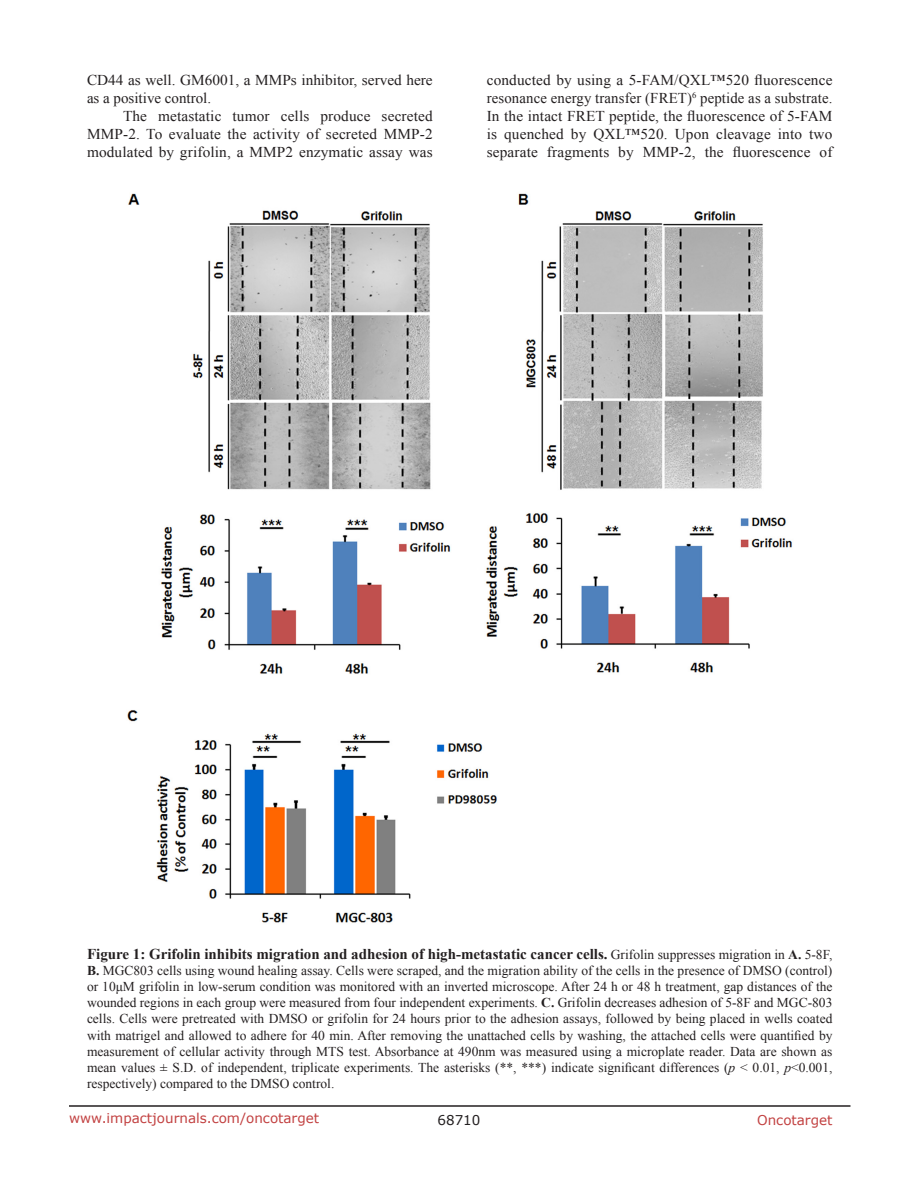
<style>
.page{position:relative;width:918px;height:1188px;background:#fff}
.page>*{position:absolute;margin:0;border:0;box-sizing:border-box;transform-origin:0 0}
.BodyText{font:15px/18px "Times New Roman";letter-spacing:.01em;color:#231f20;text-align:justify}
.figuretext{font:700 15px "Times New Roman";color:#231f20}
.figuretext-2{font:13.5px/16.2px "Times New Roman";color:#231f20;text-align:justify}
.t1{font:13.5px "Verdana";color:#c24141}
.t2{font:13.5px "Verdana";color:#231f20}
.s1{font-weight:400;font-size:13.5px}
.s2{font-size:13.5px}
.s3{font-weight:700}
.s4{font-style:italic}
</style>
<div class="page">
<hr style="left:69px;top:1105px;width:781px;height:2px;background:#231f20">
<img style="left:127px;top:193px;width:665px;height:730px">
<p class="BodyText" style="left:87px;top:71px;width:347px">CD44 as well. GM6001, a MMPs inhibitor, served here as a positive control.</p>
<p class="BodyText" style="left:87px;top:107px;width:347px;text-indent:36px">The metastatic tumor cells produce secreted MMP-2. To evaluate the activity of secreted MMP-2 modulated by grifolin, a MMP2 enzymatic assay was</p>
<p class="BodyText" style="left:487px;top:71px;width:347px">conducted by using a 5-FAM/QXL™520 fluorescence resonance energy transfer (FRET)<sup>6</sup> peptide as a substrate.<br>In the intact FRET peptide, the fluorescence of 5-FAM is quenched by QXL™520. Upon cleavage into two separate fragments by MMP-2, the fluorescence of</p>
<p class="figuretext" style="left:87px;top:943px;width:747px">Figure 1: Grifolin inhibits migration and adhesion of high-metastatic cancer cells. <span class="s1">Grifolin suppresses migration in</span> <span class="s2">A.</span> <span class="s1">5-8F,</span></p>
<p class="figuretext-2" style="left:87px;top:962px;width:747px"><span class="s3">B.</span> MGC803 cells using wound healing assay. Cells were scraped, and the migration ability of the cells in the presence of DMSO (control) or 10μM grifolin in low-serum condition was monitored with an inverted microscope. After 24 h or 48 h treatment, gap distances of the wounded regions in each group were measured from four independent experiments. <span class="s3">C.</span> Grifolin decreases adhesion of 5-8F and MGC-803 cells. Cells were pretreated with DMSO or grifolin for 24 hours prior to the adhesion assays, followed by being placed in wells coated with matrigel and allowed to adhere for 40 min. After removing the unattached cells by washing, the attached cells were quantified by measurement of cellular activity through MTS test. Absorbance at 490nm was measured using a microplate reader. Data are shown as mean values ± S.D. of independent, triplicate experiments. The asterisks (**, ***) indicate significant differences (<span class="s4">p</span> &lt; 0.01, <span class="s4">p</span>&lt;0.001, respectively) compared to the DMSO control.</p>
<p class="t1" style="left:69px;top:1109px;width:252px">www.impactjournals.com/oncotarget</p>
<p class="t2" style="left:438px;top:1111px;width:44px">68710</p>
<p class="t1" style="left:757px;top:1111px;width:77px">Oncotarget</p>
</div>
